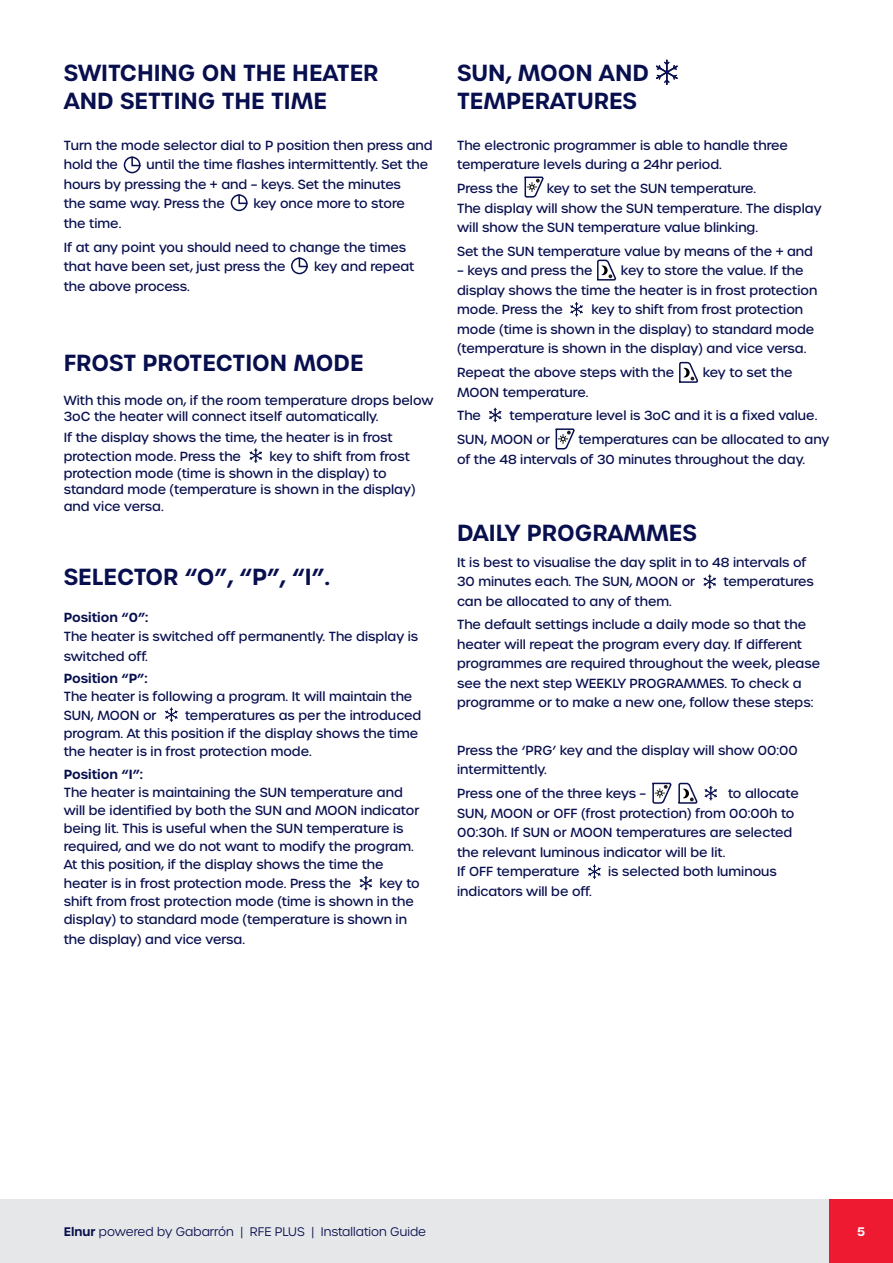
<style>
.page{position:relative;width:893px;height:1263px;background:#fff}
.page>*{position:absolute;margin:0;border:0;box-sizing:border-box;transform-origin:0 0}
.t1{font:600 22.5px/28.5px "Urbane";color:#080f4e}
.t2{font:500 12.75px/19.5px "Urbane";color:#080f4e}
.t3{font:600 12.75px "Urbane";color:#080f4e}
.t4{font:500 12.75px "Urbane";letter-spacing:-.02em;color:#080f4e}
.t5{font:300 12px "Urbane";color:#080f4e}
.t6{font:600 12px "Urbane";color:#fff}
.s1{font-weight:600}
</style>
<div class="page">
<div style="left:0;top:1199px;width:893px;height:64px;background:#e6e7e9"></div>
<div style="left:829px;top:1200px;width:64px;height:63px;background:#ed1a31"></div>
<svg style="left:656px;top:60px;width:22px;height:25px"></svg>
<svg style="left:570px;top:302px;width:13px;height:14px"></svg>
<svg style="left:588px;top:864px;width:13px;height:15px"></svg>
<svg style="left:705px;top:786px;width:12px;height:14px"></svg>
<svg style="left:703px;top:574px;width:13px;height:15px"></svg>
<svg style="left:250px;top:448px;width:12px;height:15px"></svg>
<svg style="left:165px;top:707px;width:13px;height:15px"></svg>
<svg style="left:489px;top:408px;width:12px;height:14px"></svg>
<div style="left:231px;top:194px;width:16px;height:17px;border:2px solid #080f4e;border-radius:50%"></div>
<svg style="left:238px;top:194px;width:10px;height:11px"></svg>
<div style="left:124px;top:157px;width:17px;height:16px;border:2px solid #080f4e;border-radius:50%"></div>
<svg style="left:131px;top:156px;width:10px;height:11px"></svg>
<div style="left:291px;top:257px;width:17px;height:17px;border:2px solid #080f4e;border-radius:50%"></div>
<svg style="left:298px;top:257px;width:10px;height:11px"></svg>
<svg style="left:524px;top:176px;width:20px;height:22px"></svg>
<svg style="left:597px;top:259px;width:20px;height:22px"></svg>
<svg style="left:679px;top:361px;width:20px;height:22px"></svg>
<svg style="left:555px;top:428px;width:20px;height:22px"></svg>
<svg style="left:652px;top:782px;width:46px;height:22px"></svg>
<svg style="left:360px;top:876px;width:12px;height:14px"></svg>
<h1 class="t1" style="left:64px;top:59px;width:316px">SWITCHING ON THE HEATER<br>AND SETTING THE TIME</h1>
<h1 class="t1" style="left:457px;top:59px;width:193px">SUN, MOON AND<br>TEMPERATURES</h1>
<p class="t2" style="left:64px;top:136px;width:370px">Turn the mode selector dial to P position then press and hold the</p>
<p class="t2" style="left:64px;top:155px;width:366px;text-indent:83px">until the time flashes intermittently. Set the hours by pressing the + and – keys. Set the minutes<br>the same way. Press the</p>
<p class="t4" style="left:253px;top:195px;width:153px">key once more to store</p>
<p class="t2" style="left:64px;top:212px;width:344px;line-height:23.7px">the time.<br>If at any point you should need to change the times</p>
<p class="t2" style="left:64px;top:257px;width:223px">that have been set, just press the</p>
<p class="t2" style="left:314px;top:257px;width:102px">key and repeat</p>
<p class="t2" style="left:64px;top:276px;width:128px">the above process.</p>
<h1 class="t1" style="left:64px;top:349px;width:301px">FROST PROTECTION MODE</h1>
<p class="t2" style="left:64px;top:392px;width:371px;line-height:16.5px">With this mode on, if the room temperature drops below<br>3oC the heater will connect itself automatically.</p>
<p class="t2" style="left:64px;top:427px;width:331px">If the display shows the time, the heater is in frost protection mode. Press the</p>
<p class="t2" style="left:64px;top:448px;width:353px;line-height:16.5px;text-indent:206px">key to shift from frost protection mode (time is shown in the display) to standard mode (temperature is shown in the display) and vice versa.</p>
<h1 class="t1" style="left:64px;top:563px;width:268px">SELECTOR “O”, “P”, “I”.</h1>
<p class="t3" style="left:64px;top:608px;width:86px">Position “0”:</p>
<p class="t2" style="left:64px;top:627px;width:356px">The heater is switched off permanently. The display is switched off.</p>
<p class="t3" style="left:64px;top:670px;width:85px">Position “P”:</p>
<p class="t2" style="left:64px;top:686px;width:350px">The heater is following a program. It will maintain the<br>SUN, MOON or</p>
<p class="t2" style="left:64px;top:707px;width:359px;line-height:18px;text-indent:121px">temperatures as per the introduced program. At this position if the display shows the time the heater is in frost protection mode.</p>
<p class="t3" style="left:64px;top:765px;width:81px">Position “I”:</p>
<p class="t2" style="left:64px;top:783px;width:357px;line-height:18px">The heater is maintaining the SUN temperature and will be identified by both the SUN and MOON indicator being lit. This is useful when the SUN temperature is required, and we do not want to modify the program.<br>At this position, if the display shows the time the</p>
<p class="t2" style="left:64px;top:874px;width:289px">heater is in frost protection mode. Press the</p>
<p class="t2" style="left:64px;top:874px;width:357px;line-height:18px;text-indent:316px">key to shift from frost protection mode (time is shown in the display) to standard mode (temperature is shown in</p>
<p class="t2" style="left:64px;top:929px;width:183px">the display) and vice versa.</p>
<p class="t2" style="left:457px;top:136px;width:332px">The electronic programmer is able to handle three temperature levels during a 24hr period.</p>
<p class="t2" style="left:457px;top:179px;width:63px">Press the</p>
<p class="t2" style="left:457px;top:179px;width:366px;text-indent:90px">key to set the SUN temperature.<br>The display will show the SUN temperature. The display will show the SUN temperature value blinking.</p>
<p class="t2" style="left:457px;top:242px;width:357px">Set the SUN temperature value by means of the + and</p>
<p class="t2" style="left:457px;top:261px;width:137px">– keys and press the</p>
<p class="t2" style="left:457px;top:261px;width:362px;text-indent:164px">key to store the value. If the display shows the time the heater is in frost protection mode. Press the</p>
<p class="t2" style="left:457px;top:300px;width:359px;text-indent:134px">key to shift from frost protection mode (time is shown in the display) to standard mode (temperature is shown in the display) and vice versa.</p>
<p class="t2" style="left:457px;top:363px;width:219px">Repeat the above steps with the</p>
<p class="t4" style="left:703px;top:364px;width:91px">key to set the</p>
<p class="t2" style="left:457px;top:380px;width:133px;line-height:23.7px">MOON temperature.<br>The</p>
<p class="t2" style="left:457px;top:404px;width:362px;line-height:23.7px;text-indent:52px">temperature level is 3oC and it is a fixed value.<br>SUN, MOON or</p>
<p class="t2" style="left:457px;top:430px;width:374px;text-indent:121px">temperatures can be allocated to any of the 48 intervals of 30 minutes throughout the day.</p>
<h1 class="t1" style="left:457px;top:519px;width:241px">DAILY PROGRAMMES</h1>
<p class="t2" style="left:457px;top:552px;width:351px">It is best to visualise the day split in to 48 intervals of<br>30 minutes each. The SUN, MOON or</p>
<p class="t2" style="left:724px;top:572px;width:92px">temperatures</p>
<p class="t2" style="left:457px;top:589px;width:350px;line-height:23.7px">can be allocated to any of them.<br>The default settings include a daily mode so that the</p>
<p class="t2" style="left:457px;top:635px;width:364px">heater will repeat the program every day. If different programmes are required throughout the week, please see the next step WEEKLY PROGRAMMES. To check a programme or to make a new one, follow these steps:</p>
<p class="t2" style="left:457px;top:741px;width:342px">Press the ‘PRG’ key and the display will show 00:00 intermittently.</p>
<p class="t2" style="left:457px;top:784px;width:191px">Press one of the three keys –</p>
<p class="t2" style="left:457px;top:784px;width:343px;text-indent:271px">to allocate SUN, MOON or OFF (frost protection) from 00:00h to 00:30h. If SUN or MOON temperatures are selected the relevant luminous indicator will be lit.<br>If OFF temperature</p>
<p class="t2" style="left:608px;top:862px;width:170px">is selected both luminous</p>
<p class="t2" style="left:457px;top:881px;width:136px">indicators will be off.</p>
<p class="t5" style="left:64px;top:1223px;width:364px"><span class="s1">Elnur</span> powered by Gabarrón | RFE PLUS | Installation Guide</p>
<p class="t6" style="left:857px;top:1223px;width:9px">5</p>
</div>
